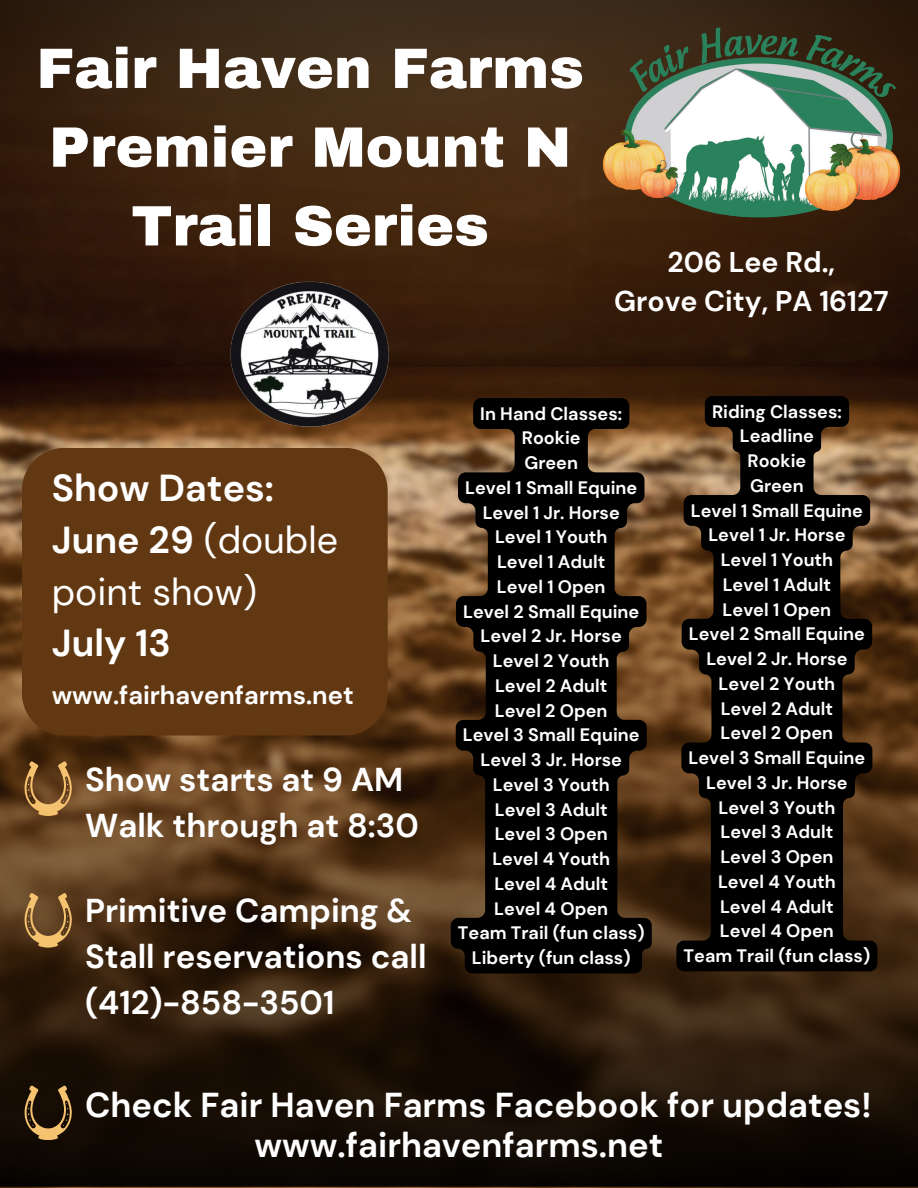
<style>
.page{position:relative;width:918px;height:1188px;background:#fff}
.page>*{position:absolute;margin:0;border:0;box-sizing:border-box;transform-origin:0 0}
.t1{font:900 57px/78.8px "Archivo";color:#fff;text-align:center}
.t2{font:37.5px/51.8px "DM Sans";color:#fff}
.t3{font:700 37.5px "DM Sans";color:#fff}
.t4{font:700 34.5px "DM Sans";color:#fff}
.t5{font:700 33px/46.2px "DM Sans";color:#fff}
.t6{font:700 28.5px/39.3px "DM Sans";color:#fff;text-align:center}
.t7{font:700 25.5px "DM Sans";color:#fff}
.t8{font:700 18px/24.8px "DM Sans";color:#fff;text-align:center}
.s1{font-weight:700}
</style>
<div class="page">
<img style="left:0;top:367px;width:918px;height:819px">
<img style="left:0;top:0;width:918px;height:367px">
<img style="left:225px;top:272px;width:170px;height:165px">
<img style="left:599px;top:24px;width:306px;height:198px">
<div style="left:22px;top:448px;width:366px;height:288px;background:#623812"></div>
<svg style="left:25px;top:761px;width:47px;height:54px;background:#8b6333"></svg>
<svg style="left:25px;top:893px;width:47px;height:54px;background:#8b6639"></svg>
<svg style="left:25px;top:1086px;width:47px;height:54px;background:#574223"></svg>
<svg style="left:451px;top:398px;width:201px;height:575px;background:#1d140b"></svg>
<svg style="left:676px;top:396px;width:201px;height:575px;background:#20160c"></svg>
<h1 class="t1" style="left:36px;top:29px;width:549px">Fair Haven Farms<br>Premier Mount N<br>Trail Series</h1>
<h3 class="t6" style="left:614px;top:242px;width:276px">206 Lee Rd.,<br>Grove City, PA 16127</h3>
<h2 class="t2" style="left:52px;top:462px;width:288px"><span class="s1">Show Dates:<br>June 29</span> (double point show)</h2>
<h2 class="t3" style="left:52px;top:620px;width:121px">July 13</h2>
<h3 class="t7" style="left:52px;top:679px;width:304px">www.fairhavenfarms.net</h3>
<h3 class="t5" style="left:85px;top:756px;width:335px">Show starts at 9 AM<br>Walk through at 8:30</h3>
<h3 class="t5" style="left:85px;top:888px;width:343px">Primitive Camping &amp;<br>Stall reservations call (412)-858-3501</h3>
<p class="t8" style="left:458px;top:401px;width:188px">In Hand Classes:<br>Rookie<br>Green<br>Level 1 Small Equine<br>Level 1 Jr. Horse<br>Level 1 Youth<br>Level 1 Adult<br>Level 1 Open<br>Level 2 Small Equine<br>Level 2 Jr. Horse<br>Level 2 Youth<br>Level 2 Adult<br>Level 2 Open<br>Level 3 Small Equine<br>Level 3 Jr. Horse<br>Level 3 Youth<br>Level 3 Adult<br>Level 3 Open<br>Level 4 Youth<br>Level 4 Adult<br>Level 4 Open<br>Team Trail (fun class)<br>Liberty (fun class)</p>
<p class="t8" style="left:684px;top:399px;width:188px">Riding Classes:<br>Leadline<br>Rookie<br>Green<br>Level 1 Small Equine<br>Level 1 Jr. Horse<br>Level 1 Youth<br>Level 1 Adult<br>Level 1 Open<br>Level 2 Small Equine<br>Level 2 Jr. Horse<br>Level 2 Youth<br>Level 2 Adult<br>Level 2 Open<br>Level 3 Small Equine<br>Level 3 Jr. Horse<br>Level 3 Youth<br>Level 3 Adult<br>Level 3 Open<br>Level 4 Youth<br>Level 4 Adult<br>Level 4 Open<br>Team Trail (fun class)</p>
<h3 class="t4" style="left:85px;top:1083px;width:788px">Check Fair Haven Farms Facebook for updates!</h3>
<h3 class="t4" style="left:255px;top:1124px;width:410px">www.fairhavenfarms.net</h3>
</div>
